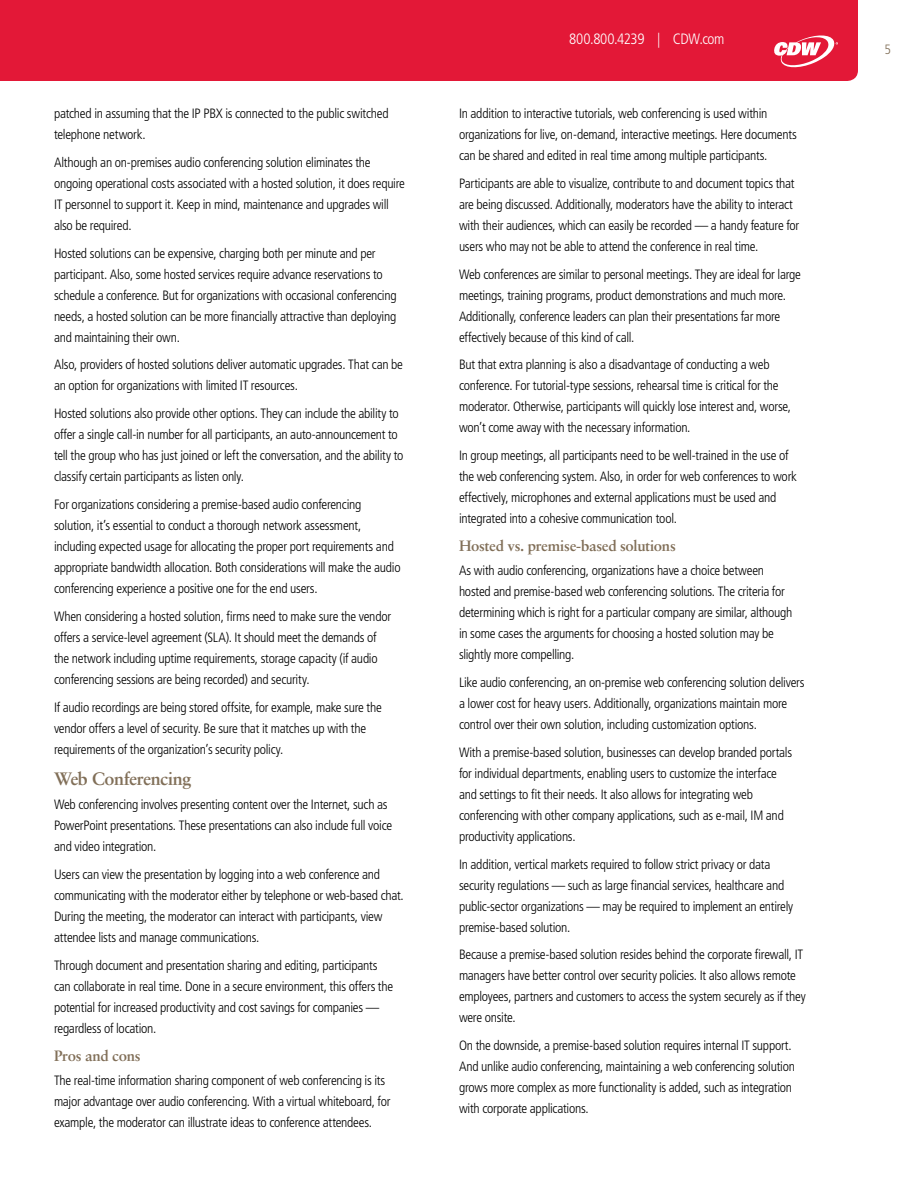
<style>
.page{position:relative;width:918px;height:1188px;background:#fff}
.page>*{position:absolute;margin:0;border:0;box-sizing:border-box;transform-origin:0 0}
.t1{font:700 18px "Sabon";letter-spacing:-.025em;color:#816f58}
.t2{font:700 15px "Sabon";letter-spacing:-.02em;color:#816f58}
.t3{font:300 condensed 15px "Frutiger LT Std";letter-spacing:-.02em;color:#fff}
.t4{font:300 condensed 13.5px/21px "Frutiger LT Std";letter-spacing:-.02em;color:#000}
.t5{font:300 condensed 13.5px "Frutiger LT Std";color:#816f58}
</style>
<div class="page">
<div style="left:0;top:0;width:858px;height:81px;background:#e31837"></div>
<svg style="left:774px;top:35px;width:64px;height:32px"></svg>
<p class="t4" style="left:54px;top:103px;width:336px">patched in assuming that the IP PBX is connected to the public switched telephone network.</p>
<p class="t4" style="left:54px;top:152px;width:352px">Although an on-premises audio conferencing solution eliminates the ongoing operational costs associated with a hosted solution, it does require IT personnel to support it. Keep in mind, maintenance and upgrades will also be required.</p>
<p class="t4" style="left:54px;top:243px;width:344px">Hosted solutions can be expensive, charging both per minute and per participant. Also, some hosted services require advance reservations to schedule a conference. But for organizations with occasional conferencing needs, a hosted solution can be more financially attractive than deploying and maintaining their own.</p>
<p class="t4" style="left:54px;top:354px;width:351px">Also, providers of hosted solutions deliver automatic upgrades. That can be an option for organizations with limited IT resources.</p>
<p class="t4" style="left:54px;top:403px;width:351px">Hosted solutions also provide other options. They can include the ability to offer a single call-in number for all participants, an auto-announcement to tell the group who has just joined or left the conversation, and the ability to classify certain participants as listen only.</p>
<p class="t4" style="left:54px;top:494px;width:348px">For organizations considering a premise-based audio conferencing solution, it’s essential to conduct a thorough network assessment, including expected usage for allocating the proper port requirements and appropriate bandwidth allocation. Both considerations will make the audio conferencing experience a positive one for the end users.</p>
<p class="t4" style="left:54px;top:606px;width:339px">When considering a hosted solution, firms need to make sure the vendor offers a service-level agreement (SLA). It should meet the demands of the network including uptime requirements, storage capacity (if audio conferencing sessions are being recorded) and security.</p>
<p class="t4" style="left:54px;top:697px;width:329px">If audio recordings are being stored offsite, for example, make sure the vendor offers a level of security. Be sure that it matches up with the requirements of the organization’s security policy.</p>
<h1 class="t1" style="left:54px;top:768px;width:139px">Web Conferencing</h1>
<p class="t4" style="left:54px;top:794px;width:340px">Web conferencing involves presenting content over the Internet, such as<br>PowerPoint presentations. These presentations can also include full voice and video integration.</p>
<p class="t4" style="left:54px;top:864px;width:351px">Users can view the presentation by logging into a web conference and communicating with the moderator either by telephone or web-based chat.<br>During the meeting, the moderator can interact with participants, view attendee lists and manage communications.</p>
<p class="t4" style="left:54px;top:955px;width:341px">Through document and presentation sharing and editing, participants can collaborate in real time. Done in a secure environment, this offers the potential for increased productivity and cost savings for companies — regardless of location.</p>
<p class="t2" style="left:54px;top:1046px;width:88px">Pros and cons</p>
<p class="t4" style="left:54px;top:1070px;width:338px">The real-time information sharing component of web conferencing is its major advantage over audio conferencing. With a virtual whiteboard, for example, the moderator can illustrate ideas to conference attendees.</p>
<p class="t3" style="left:569px;top:31px;width:157px">800.800.4239 | CDW.com</p>
<p class="t4" style="left:459px;top:103px;width:339px">In addition to interactive tutorials, web conferencing is used within organizations for live, on-demand, interactive meetings. Here documents can be shared and edited in real time among multiple participants.</p>
<p class="t4" style="left:459px;top:173px;width:342px">Participants are able to visualize, contribute to and document topics that are being discussed. Additionally, moderators have the ability to interact with their audiences, which can easily be recorded — a handy feature for users who may not be able to attend the conference in real time.</p>
<p class="t4" style="left:459px;top:264px;width:343px">Web conferences are similar to personal meetings. They are ideal for large meetings, training programs, product demonstrations and much more.<br>Additionally, conference leaders can plan their presentations far more effectively because of this kind of call.</p>
<p class="t4" style="left:459px;top:354px;width:334px">But that extra planning is also a disadvantage of conducting a web conference. For tutorial-type sessions, rehearsal time is critical for the moderator. Otherwise, participants will quickly lose interest and, worse, won’t come away with the necessary information.</p>
<p class="t4" style="left:459px;top:445px;width:339px">In group meetings, all participants need to be well-trained in the use of the web conferencing system. Also, in order for web conferences to work effectively, microphones and external applications must be used and integrated into a cohesive communication tool.</p>
<p class="t2" style="left:459px;top:537px;width:218px">Hosted vs. premise-based solutions</p>
<p class="t4" style="left:459px;top:560px;width:335px">As with audio conferencing, organizations have a choice between hosted and premise-based web conferencing solutions. The criteria for determining which is right for a particular company are similar, although in some cases the arguments for choosing a hosted solution may be slightly more compelling.</p>
<p class="t4" style="left:459px;top:672px;width:347px">Like audio conferencing, an on-premise web conferencing solution delivers a lower cost for heavy users. Additionally, organizations maintain more control over their own solution, including customization options.</p>
<p class="t4" style="left:459px;top:742px;width:335px">With a premise-based solution, businesses can develop branded portals for individual departments, enabling users to customize the interface and settings to fit their needs. It also allows for integrating web conferencing with other company applications, such as e-mail, IM and productivity applications.</p>
<p class="t4" style="left:459px;top:854px;width:336px">In addition, vertical markets required to follow strict privacy or data security regulations — such as large financial services, healthcare and public-sector organizations — may be required to implement an entirely premise-based solution.</p>
<p class="t4" style="left:459px;top:944px;width:348px">Because a premise-based solution resides behind the corporate firewall, IT managers have better control over security policies. It also allows remote employees, partners and customers to access the system securely as if they were onsite.</p>
<p class="t4" style="left:459px;top:1035px;width:338px">On the downside, a premise-based solution requires internal IT support.<br>And unlike audio conferencing, maintaining a web conferencing solution grows more complex as more functionality is added, such as integration with corporate applications.</p>
<p class="t5" style="left:885px;top:41px;width:8px">5</p>
</div>
